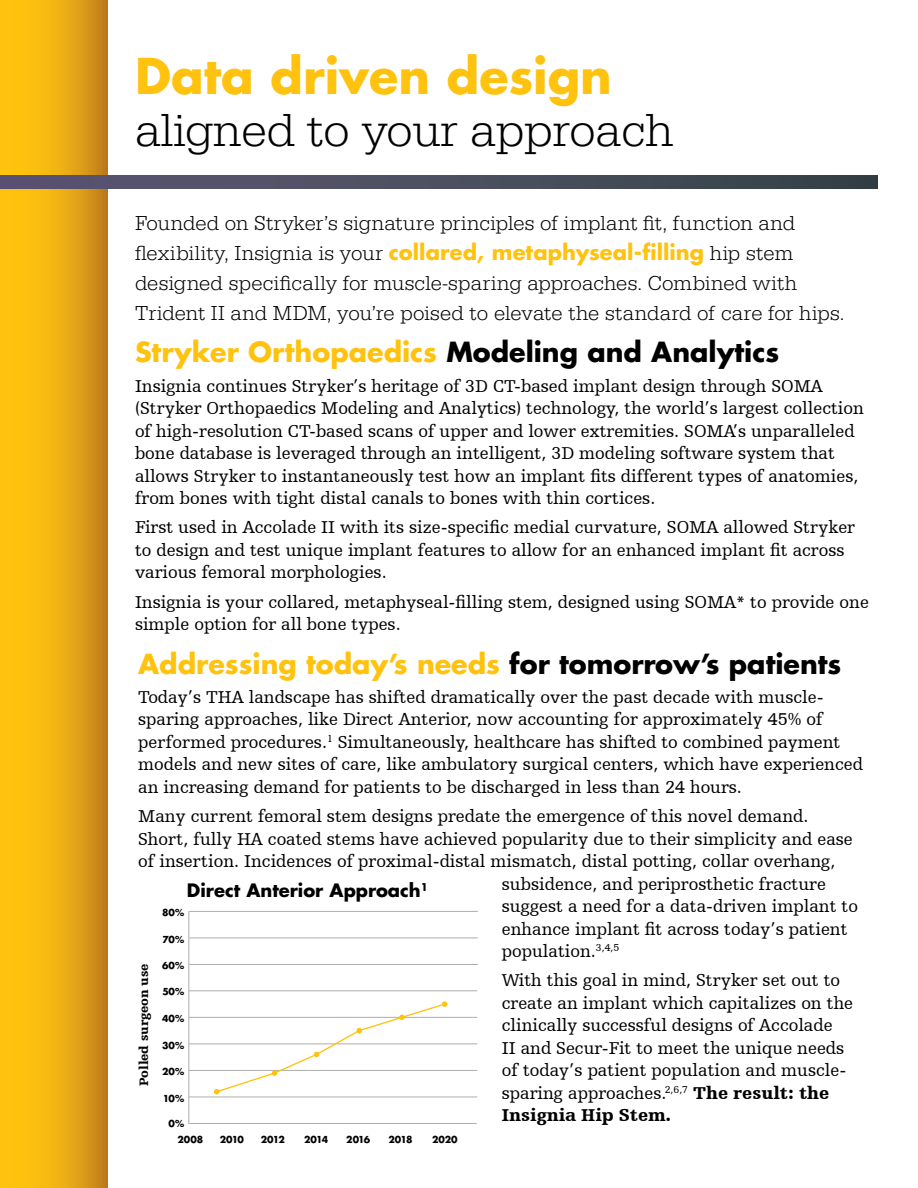
<style>
.page{position:relative;width:918px;height:1188px;background:#fff}
.page>*{position:absolute;margin:0;border:0;box-sizing:border-box;transform-origin:0 0}
.t1{font:300 48px "Egyptienne URW";color:#000}
.t2{font:700 48px "Futura Std";color:#ffc20e}
.t3{font:700 27px "Futura Std";color:#ffc20e}
.t4{font:700 27px "Futura Std";color:#000}
.t5{font:300 21px/30px "Egyptienne URW";letter-spacing:.01em;color:#000}
.t6{font:18px/22.5px "Humanist Slabserif 712 BT";color:#000}
.t7{font:700 18px "Futura Std";color:#000}
.t8{font:900 12.9px "Humanist Slabserif 712 BT";color:#000}
.t9{font:700 9.45px/16.4px "Futura Std";letter-spacing:-.01em;color:#000}
.s1{font-family:"Futura Std";font-weight:700;color:#ffc20e}
.s2{color:#ffc20e}
.s3{color:#000}
.s4{font-weight:900}
</style>
<div class="page">
<svg style="left:0;top:0;width:108px;height:1188px;background:#eaac13"></svg>
<svg style="left:0;top:176px;width:878px;height:12px;background:#494c5e"></svg>
<hr style="left:189px;top:1123px;width:288px;height:1px;background:#abaead">
<hr style="left:189px;top:911px;width:1px;height:212px;background:#abaead">
<hr style="left:189px;top:1097px;width:288px;height:1px;background:#abaead">
<hr style="left:189px;top:1070px;width:288px;height:1px;background:#abaead">
<hr style="left:189px;top:1044px;width:288px;height:1px;background:#abaead">
<hr style="left:189px;top:1017px;width:288px;height:1px;background:#abaead">
<hr style="left:189px;top:991px;width:288px;height:1px;background:#abaead">
<hr style="left:189px;top:964px;width:289px;height:1px;background:#abaead">
<hr style="left:189px;top:938px;width:289px;height:1px;background:#abaead">
<hr style="left:189px;top:911px;width:289px;height:1px;background:#abaead">
<svg style="left:214px;top:1001px;width:233px;height:93px"></svg>
<h1 class="t2" style="left:135px;top:44px;width:479px">Data driven design</h1>
<h1 class="t1" style="left:135px;top:102px;width:540px">aligned to your approach</h1>
<p class="t5" style="left:135px;top:208px;width:711px">Founded on Stryker’s signature principles of implant fit, function and flexibility, Insignia is your <span class="s1">collared, metaphyseal-filling</span> hip stem designed specifically for muscle-sparing approaches. Combined with Trident II and MDM, you’re poised to elevate the standard of care for hips.</p>
<h2 class="t4" style="left:135px;top:334px;width:646px"><span class="s2">Stryker Orthopaedics</span> Modeling and Analytics</h2>
<p class="t6" style="left:135px;top:374px;width:730px">Insignia continues Stryker’s heritage of 3D CT-based implant design through SOMA (Stryker Orthopaedics Modeling and Analytics) technology, the world’s largest collection of high-resolution CT-based scans of upper and lower extremities. SOMA’s unparalleled bone database is leveraged through an intelligent, 3D modeling software system that allows Stryker to instantaneously test how an implant fits different types of anatomies, from bones with tight distal canals to bones with thin cortices.</p>
<p class="t6" style="left:135px;top:516px;width:722px">First used in Accolade II with its size-specific medial curvature, SOMA allowed Stryker to design and test unique implant features to allow for an enhanced implant fit across various femoral morphologies.</p>
<p class="t6" style="left:135px;top:590px;width:735px">Insignia is your collared, metaphyseal-filling stem, designed using SOMA* to provide one simple option for all bone types.</p>
<h2 class="t3" style="left:138px;top:645px;width:705px">Addressing today’s needs <span class="s3">for tomorrow’s patients</span></h2>
<p class="t6" style="left:138px;top:685px;width:726px">Today’s THA landscape has shifted dramatically over the past decade with muscle&shy;sparing approaches, like Direct Anterior, now accounting for approximately 45% of performed procedures.<sup>1</sup> Simultaneously, healthcare has shifted to combined payment models and new sites of care, like ambulatory surgical centers, which have experienced an increasing demand for patients to be discharged in less than 24 hours.</p>
<p class="t6" style="left:138px;top:804px;width:672px">Many current femoral stem designs predate the emergence of this novel demand.</p>
<p class="t6" style="left:138px;top:827px;width:716px">Short, fully HA coated stems have achieved popularity due to their simplicity and ease</p>
<p class="t6" style="left:138px;top:849px;width:699px">of insertion. Incidences of proximal-distal mismatch, distal potting, collar overhang,</p>
<p class="t6" style="left:502px;top:872px;width:326px">subsidence, and periprosthetic fracture</p>
<p class="t6" style="left:502px;top:894px;width:358px">suggest a need for a data-driven implant to</p>
<p class="t6" style="left:502px;top:917px;width:347px">enhance implant fit across today’s patient</p>
<p class="t6" style="left:502px;top:939px;width:119px">population.<sup>3,4,5</sup></p>
<p class="t6" style="left:502px;top:969px;width:353px">With this goal in mind, Stryker set out to create an implant which capitalizes on the clinically successful designs of Accolade<br>II and Secur-Fit to meet the unique needs of today’s patient population and muscle&shy;sparing approaches.<sup>2,6,7</sup> <span class="s4">The result: the Insignia Hip Stem.</span></p>
<p class="t7" style="left:187px;top:879px;width:243px">Direct Anterior Approach<sup>1</sup></p>
<p class="t9" style="left:162px;top:904px;width:23px">80%</p>
<p class="t9" style="left:163px;top:931px;width:23px">70%</p>
<p class="t9" style="left:162px;top:957px;width:23px">60%</p>
<p class="t8" style="left:136px;top:1086px;width:124px;rotate:-90deg">Polled surgeon use</p>
<p class="t9" style="left:162px;top:984px;width:23px">50%</p>
<p class="t9" style="left:162px;top:1010px;width:23px">40%</p>
<p class="t9" style="left:162px;top:1037px;width:23px">30%</p>
<p class="t9" style="left:162px;top:1063px;width:23px">20%</p>
<p class="t9" style="left:163px;top:1090px;width:23px">10%</p>
<p class="t9" style="left:177px;top:1115px;width:27px;text-indent:-9px">0%<br>2008</p>
<p class="t9" style="left:220px;top:1131px;width:26px">2010</p>
<p class="t9" style="left:261px;top:1131px;width:25px">2012</p>
<p class="t9" style="left:304px;top:1131px;width:26px">2014</p>
<p class="t9" style="left:346px;top:1131px;width:26px">2016</p>
<p class="t9" style="left:388px;top:1131px;width:26px">2018</p>
<p class="t9" style="left:432px;top:1131px;width:27px">2020</p>
</div>
